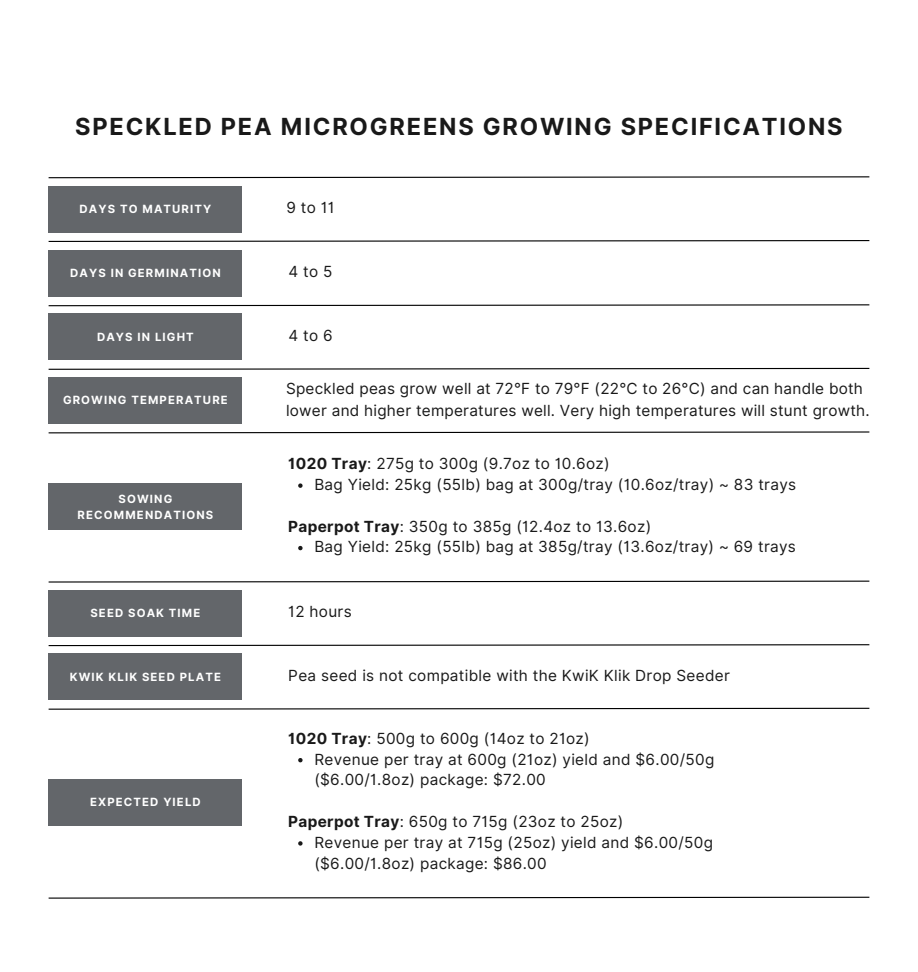
<style>
.page{position:relative;width:918px;height:972px;background:#fff}
.page>*{position:absolute;margin:0;border:0;box-sizing:border-box;transform-origin:0 0}
.t1{font:700 23.55px "Inter";letter-spacing:.075em;color:#191919}
.t2{font:15.3px/20.9px "Inter";letter-spacing:.02em;color:#191919}
.t3{font:700 11.25px/15.8px "Inter";letter-spacing:.1em;color:#fff;text-align:center}
.s1{font-weight:700}
</style>
<div class="page">
<div style="left:49px;top:186px;width:193px;height:46px;background:#63666a"></div>
<div style="left:49px;top:250px;width:193px;height:46px;background:#63666a"></div>
<div style="left:49px;top:314px;width:193px;height:46px;background:#63666a"></div>
<div style="left:49px;top:377px;width:193px;height:47px;background:#63666a"></div>
<div style="left:49px;top:484px;width:193px;height:46px;background:#63666a"></div>
<div style="left:49px;top:590px;width:193px;height:46px;background:#63666a"></div>
<div style="left:49px;top:654px;width:193px;height:46px;background:#63666a"></div>
<div style="left:49px;top:779px;width:193px;height:46px;background:#63666a"></div>
<svg style="left:48px;top:176px;width:822px;height:3px"></svg>
<svg style="left:48px;top:240px;width:822px;height:2px;background:#6f6f6f"></svg>
<svg style="left:48px;top:304px;width:822px;height:3px"></svg>
<svg style="left:48px;top:367px;width:822px;height:3px"></svg>
<svg style="left:48px;top:431px;width:822px;height:3px"></svg>
<svg style="left:298px;top:483px;width:5px;height:5px"></svg>
<svg style="left:298px;top:546px;width:5px;height:4px"></svg>
<svg style="left:48px;top:580px;width:822px;height:3px"></svg>
<svg style="left:48px;top:644px;width:822px;height:3px"></svg>
<svg style="left:48px;top:707px;width:822px;height:3px"></svg>
<svg style="left:48px;top:896px;width:822px;height:3px"></svg>
<svg style="left:298px;top:758px;width:5px;height:4px"></svg>
<svg style="left:298px;top:841px;width:5px;height:5px"></svg>
<p class="t1" style="left:75px;top:112px;width:769px">SPECKLED PEA MICROGREENS GROWING SPECIFICATIONS</p>
<h1 class="t3" style="left:79px;top:201px;width:133px">DAYS TO MATURITY</h1>
<p class="t3" style="left:70px;top:265px;width:152px">DAYS IN GERMINATION</p>
<h2 class="t3" style="left:97px;top:329px;width:98px">DAYS IN LIGHT</h2>
<p class="t3" style="left:63px;top:393px;width:166px">GROWING TEMPERATURE</p>
<h2 class="t3" style="left:78px;top:491px;width:137px">SOWING<br>RECOMMENDATIONS</h2>
<p class="t3" style="left:90px;top:605px;width:112px">SEED SOAK TIME</p>
<h2 class="t3" style="left:70px;top:669px;width:153px">KWIK KLIK SEED PLATE</h2>
<p class="t3" style="left:90px;top:794px;width:112px">EXPECTED YIELD</p>
<p class="t2" style="left:286px;top:197px;width:50px">9 to 11</p>
<h2 class="t2" style="left:288px;top:261px;width:45px">4to5</h2>
<p class="t2" style="left:288px;top:325px;width:46px">4to6</p>
<h2 class="t2" style="left:286px;top:378px;width:585px;line-height:21.3px">Speckled peas grow well at 72°F to 79°F (22°C to 26°C) and can handle both lower and higher temperatures well. Very high temperatures will stunt growth.</h2>
<p class="t2" style="left:288px;top:453px;width:323px"><span class="s1">1020 Tray</span>: 275g to 300g (9.7oz to 10.6oz)</p>
<p class="t2" style="left:314px;top:474px;width:483px">Bag Yield: 25kg (55lb) bag at 300g/tray (10.6oz/tray) ~ 83 trays</p>
<p class="t2" style="left:288px;top:516px;width:364px"><span class="s1">Paperpot Tray</span>: 350g to 385g (12.4oz to 13.6oz)</p>
<p class="t2" style="left:314px;top:536px;width:483px">Bag Yield: 25kg (55lb) bag at 385g/tray (13.6oz/tray) ~ 69 trays</p>
<p class="t2" style="left:288px;top:601px;width:65px">12 hours</p>
<p class="t2" style="left:288px;top:665px;width:443px">Pea seed is not compatible with the KwiK Klik Drop Seeder</p>
<h2 class="t2" style="left:288px;top:728px;width:303px"><span class="s1">1020 Tray</span>: 500g to 600g (14oz to 21oz)</h2>
<p class="t2" style="left:314px;top:749px;width:401px">Revenue per tray at 600g (21oz) yield and $6.00/50g ($6.00/1.8oz) package: $72.00</p>
<h2 class="t2" style="left:288px;top:811px;width:337px"><span class="s1">Paperpot Tray</span>: 650g to 715g (23oz to 25oz)</h2>
<p class="t2" style="left:314px;top:832px;width:400px">Revenue per tray at 715g (25oz) yield and $6.00/50g ($6.00/1.8oz) package: $86.00</p>
</div>
